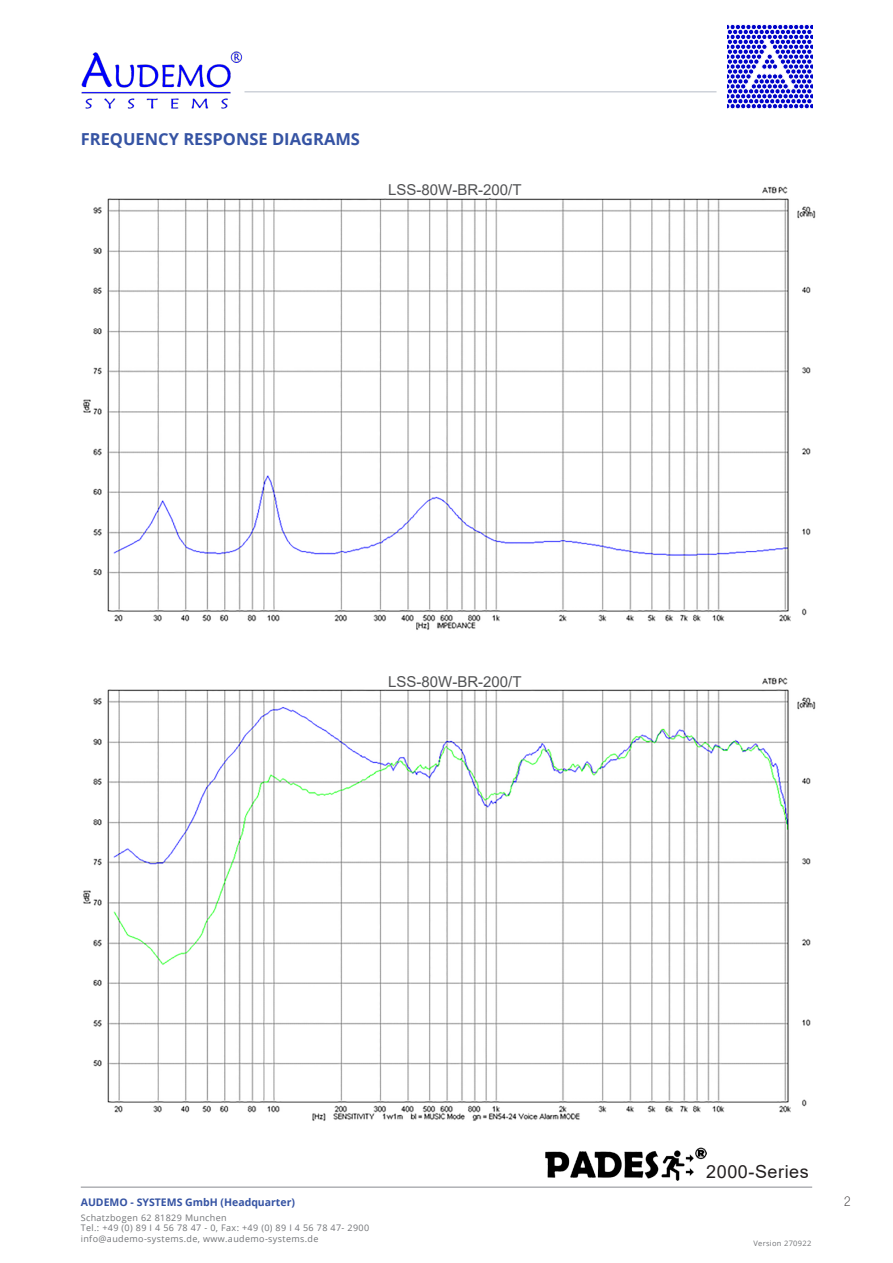
<style>
.page{position:relative;width:893px;height:1263px;background:#fff}
.page>*{position:absolute;margin:0;border:0;box-sizing:border-box;transform-origin:0 0}
.t1{font:18px "Arial";letter-spacing:.03em;color:#231f20}
.t2{font:700 16.5px "Open Sans";color:#3553a3}
.t3{font:15px "Arial";color:#515254}
.t4{font:100 condensed 13.5px "Helvetica Neue";color:#231f20}
.t5{font:700 10.5px "Open Sans";color:#3553a3}
.t6{font:9px/10.5px "Open Sans";letter-spacing:.04em;color:#727477}
.t7{font:7.5px "Open Sans";letter-spacing:.04em;color:#727477}
</style>
<div class="page">
<hr style="left:81px;top:1186px;width:731px;height:2px;background:#b0b1b5">
<hr style="left:244px;top:91px;width:472px;height:1px;background:#bec3cd">
<img style="left:81px;top:51px;width:166px;height:58px">
<svg style="left:727px;top:24px;width:85px;height:85px"></svg>
<img style="left:545px;top:1147px;width:162px;height:34px">
<img style="left:83px;top:186px;width:733px;height:444px">
<img style="left:83px;top:677px;width:733px;height:444px">
<p class="t2" style="left:81px;top:127px;width:281px">FREQUENCY RESPONSE DIAGRAMS</p>
<h3 class="t3" style="left:388px;top:179px;width:135px">LSS-80W-BR-200/T</h3>
<h3 class="t3" style="left:388px;top:671px;width:135px">LSS-80W-BR-200/T</h3>
<p class="t1" style="left:706px;top:1159px;width:104px">2000-Series</p>
<p class="t5" style="left:81px;top:1194px;width:216px">AUDEMO - SYSTEMS GmbH (Headquarter)</p>
<h3 class="t4" style="left:844px;top:1194px;width:8px">2</h3>
<p class="t6" style="left:81px;top:1212px;width:290px">Schatzbogen 62 81829 Munchen<br>Tel.: +49 (0) 89 I 4 56 78 47 - 0, Fax: +49 (0) 89 I 4 56 78 47- 2900 info@audemo-systems.de, www.audemo-systems.de</p>
<p class="t7" style="left:753px;top:1238px;width:59px">Version 270922</p>
</div>
